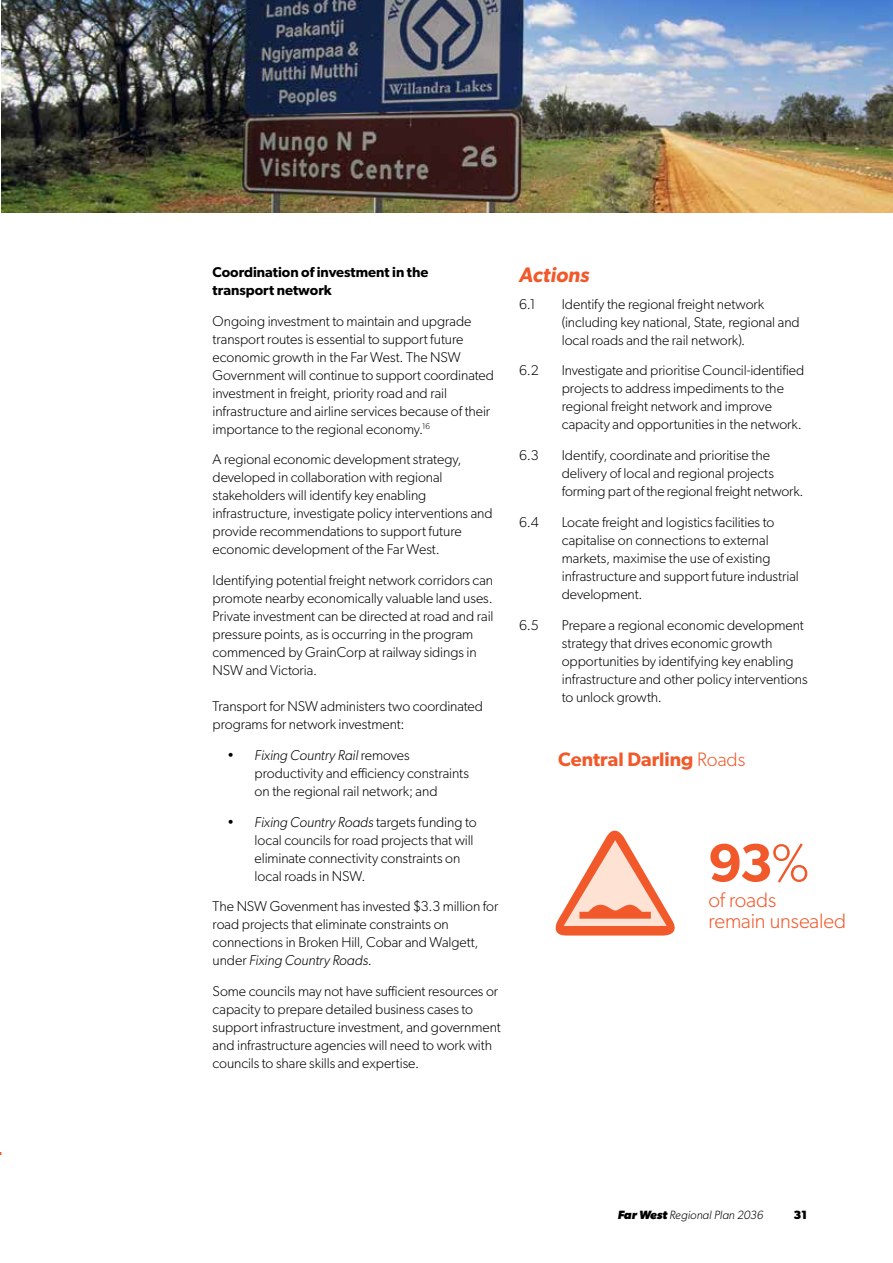
<style>
.page{position:relative;width:893px;height:1263px;background:#fff}
.page>*{position:absolute;margin:0;border:0;box-sizing:border-box;transform-origin:0 0}
.t1{font:600 54px "Gibson";color:#f1582a}
.t2{font:300 21px/21px "Gibson";letter-spacing:-.01em;color:#f1582a}
.t3{font:italic 600 21px "Gibson";color:#f1582a}
.t4{font:600 19.5px "Gibson";color:#f1582a}
.t5{font:300 14.25px/18px "Gibson";letter-spacing:-.005em;color:#000}
.t6{font:600 14.25px/18px "Gibson";color:#000}
.t7{font:italic 300 12px "Gibson";color:#000}
.t8{font:700 12px "Gibson";color:#000}
.s1{font-style:italic}
.s2{font-weight:300}
.s3{font-weight:700}
</style>
<div class="page">
<svg style="left:555px;top:830px;width:120px;height:105px"></svg>
<img style="left:1px;top:0;width:892px;height:213px">
<p class="t6" style="left:213px;top:262px;width:217px">Coordination of investment in the transport network</p>
<p class="t5" style="left:213px;top:311px;width:283px">Ongoing investment to maintain and upgrade transport routes is essential to support future economic growth in the Far West. The NSW Government will continue to support coordinated investment in freight, priority road and rail infrastructure and airline services because of their importance to the regional economy.<sup>16</sup></p>
<p class="t5" style="left:213px;top:450px;width:282px">A regional economic development strategy, developed in collaboration with regional stakeholders will identify key enabling infrastructure, investigate policy interventions and provide recommendations to support future economic development of the Far West.</p>
<p class="t5" style="left:213px;top:571px;width:282px">Identifying potential freight network corridors can promote nearby economically valuable land uses.<br>Private investment can be directed at road and rail pressure points, as is occurring in the program commenced by GrainCorp at railway sidings in NSW and Victoria.</p>
<p class="t5" style="left:213px;top:697px;width:272px">Transport for NSW administers two coordinated programs for network investment:</p>
<p class="t5" style="left:255px;top:746px;width:216px;text-indent:-27px"><span class="s1">• Fixing Country Rail</span> removes productivity and efficiency constraints on the regional rail network; and</p>
<p class="t5" style="left:255px;top:812px;width:224px;text-indent:-27px"><span class="s1">• Fixing Country Roads</span> targets funding to local councils for road projects that will eliminate connectivity constraints on local roads in NSW.</p>
<p class="t5" style="left:213px;top:897px;width:287px">The NSW Govenment has invested $3.3 million for road projects that eliminate constraints on connections in Broken Hill, Cobar and Walgett, under <span class="s1">Fixing Country Roads</span>.</p>
<p class="t5" style="left:213px;top:982px;width:290px">Some councils may not have sufficient resources or capacity to prepare detailed business cases to support infrastructure investment, and government and infrastructure agencies will need to work with councils to share skills and expertise.</p>
<h2 class="t3" style="left:519px;top:262px;width:71px">Actions</h2>
<p class="t5" style="left:519px;top:295px;width:18px">6.1</p>
<p class="t5" style="left:562px;top:295px;width:239px">Identify the regional freight network (including key national, State, regional and local roads and the rail network).</p>
<p class="t5" style="left:519px;top:361px;width:21px">6.2</p>
<p class="t5" style="left:562px;top:361px;width:244px">Investigate and prioritise Council-identified projects to address impediments to the regional freight network and improve capacity and opportunities in the network.</p>
<p class="t5" style="left:519px;top:446px;width:21px">6.3</p>
<p class="t5" style="left:562px;top:446px;width:243px">Identify, coordinate and prioritise the delivery of local and regional projects forming part of the regional freight network.</p>
<p class="t5" style="left:519px;top:513px;width:21px">6.4</p>
<p class="t5" style="left:562px;top:513px;width:238px">Locate freight and logistics facilities to capitalise on connections to external markets, maximise the use of existing infrastructure and support future industrial development.</p>
<p class="t5" style="left:519px;top:616px;width:21px">6.5</p>
<p class="t5" style="left:562px;top:616px;width:247px">Prepare a regional economic development strategy that drives economic growth opportunities by identifying key enabling infrastructure and other policy interventions to unlock growth.</p>
<h3 class="t4" style="left:558px;top:748px;width:189px">Central Darling <span class="s2">Roads</span></h3>
<h1 class="t1" style="left:708px;top:830px;width:103px">93<span class="s2">%</span></h1>
<h2 class="t2" style="left:708px;top:889px;width:139px">of roads<br>remain unsealed</h2>
<p class="t7" style="left:618px;top:1208px;width:147px"><span class="s3">Far West</span> Regional Plan 2036</p>
<p class="t8" style="left:793px;top:1208px;width:15px">31</p>
</div>
